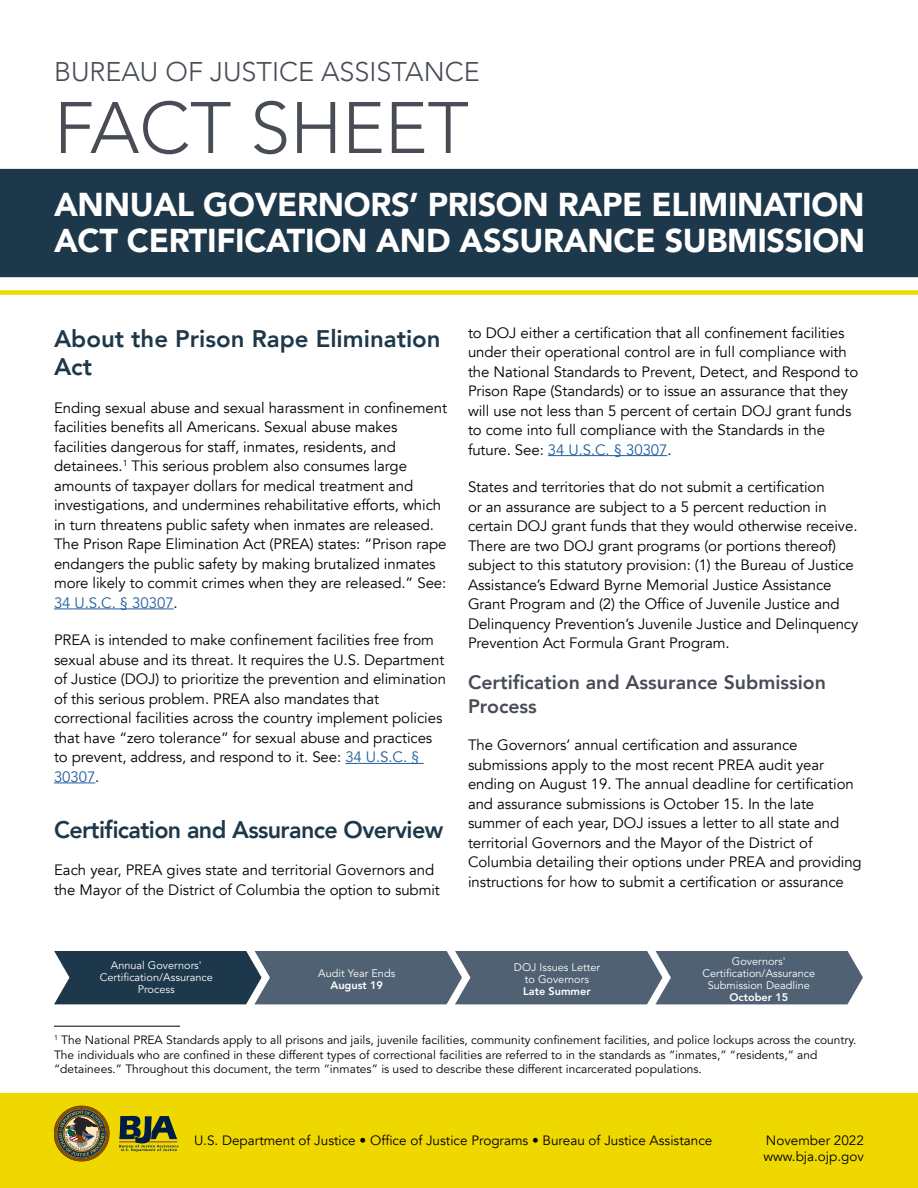
<style>
.page{position:relative;width:918px;height:1188px;background:#fff}
.page>*{position:absolute;margin:0;border:0;box-sizing:border-box;transform-origin:0 0}
.Program_Brief{font:300 72px "Avenir";color:#474c55}
.t1{font:900 33px/36px "Avenir";letter-spacing:-.01em;color:#fff}
.BJA{font:300 27px "Avenir";color:#474c55}
.L1_Head{font:800 24px "Avenir";letter-spacing:-.025em;color:#1e384b}
.L1_Head-2{font:800 24px/28.8px "Avenir";color:#1e384b}
.L2_Head{font:800 19.5px/23.4px "Avenir";color:#474c55}
.body_text{font:15px/19.5px "Avenir";letter-spacing:-.005em;color:#000}
.body_text-2{font:13.5px "Avenir";color:#000}
.foonotes{font:12px/14.4px "Avenir LT Std";color:#000}
.t2{font:10.95px/12px "Avenir LT Std";color:#fff;text-align:center}
.s1{color:#215e9e}
.s2{font-weight:800}
</style>
<div class="page">
<div style="left:0;top:1094px;width:918px;height:94px;background:#efd800"></div>
<div style="left:0;top:169px;width:918px;height:108px;background:#1e384b"></div>
<hr style="left:54px;top:609px;width:120px;height:1px;background:#215e9e">
<hr style="left:345px;top:763px;width:79px;height:1px;background:#215e9e">
<hr style="left:54px;top:783px;width:41px;height:1px;background:#215e9e">
<div style="left:0;top:290px;width:918px;height:5px;background:#efd800"></div>
<hr style="left:548px;top:455px;width:120px;height:1px;background:#215e9e">
<hr style="left:54px;top:1026px;width:126px;height:1px;background:#000">
<svg style="left:54px;top:951px;width:809px;height:53px;background:#4c5f71"></svg>
<svg style="left:54px;top:1106px;width:56px;height:55px"></svg>
<svg style="left:119px;top:1116px;width:59px;height:36px"></svg>
<p class="BJA" style="left:54px;top:56px;width:427px">BUREAU OF JUSTICE ASSISTANCE</p>
<p class="Program_Brief" style="left:54px;top:86px;width:416px">FACT SHEET</p>
<p class="t1" style="left:54px;top:186px;width:813px">ANNUAL GOVERNORS’ PRISON RAPE ELIMINATION<br>ACT CERTIFICATION AND ASSURANCE SUBMISSION</p>
<p class="L1_Head-2" style="left:54px;top:324px;width:388px">About the Prison Rape Elimination<br>Act</p>
<p class="body_text" style="left:54px;top:398px;width:395px">Ending sexual abuse and sexual harassment in confinement facilities benefits all Americans. Sexual abuse makes facilities dangerous for staff, inmates, residents, and detainees.<sup>1</sup> This serious problem also consumes large amounts of taxpayer dollars for medical treatment and investigations, and undermines rehabilitative efforts, which in turn threatens public safety when inmates are released.<br>The Prison Rape Elimination Act (PREA) states: “Prison rape endangers the public safety by making brutalized inmates more likely to commit crimes when they are released.” See:<br><span class="s1">34 U.S.C. § 30307</span>.</p>
<p class="body_text" style="left:54px;top:631px;width:394px">PREA is intended to make confinement facilities free from sexual abuse and its threat. It requires the U.S. Department of Justice (DOJ) to prioritize the prevention and elimination of this serious problem. PREA also mandates that correctional facilities across the country implement policies that have “zero tolerance” for sexual abuse and practices to prevent, address, and respond to it. See: <span class="s1">34 U.S.C. § 30307</span>.</p>
<p class="L1_Head" style="left:54px;top:811px;width:391px">Certification and Assurance Overview</p>
<p class="body_text" style="left:54px;top:860px;width:387px">Each year, PREA gives state and territorial Governors and the Mayor of the District of Columbia the option to submit</p>
<p class="body_text" style="left:468px;top:323px;width:392px">to DOJ either a certification that all confinement facilities under their operational control are in full compliance with the National Standards to Prevent, Detect, and Respond to Prison Rape (Standards) or to issue an assurance that they will use not less than 5 percent of certain DOJ grant funds to come into full compliance with the Standards in the future. See: <span class="s1">34 U.S.C. § 30307</span>.</p>
<p class="body_text" style="left:468px;top:477px;width:392px">States and territories that do not submit a certification<br>or an assurance are subject to a 5 percent reduction in certain DOJ grant funds that they would otherwise receive.<br>There are two DOJ grant programs (or portions thereof) subject to this statutory provision: (1) the Bureau of Justice Assistance’s Edward Byrne Memorial Justice Assistance Grant Program and (2) the Office of Juvenile Justice and Delinquency Prevention’s Juvenile Justice and Delinquency Prevention Act Formula Grant Program.</p>
<p class="L2_Head" style="left:468px;top:671px;width:359px">Certification and Assurance Submission<br>Process</p>
<p class="body_text" style="left:468px;top:736px;width:395px">The Governors’ annual certification and assurance submissions apply to the most recent PREA audit year ending on August 19. The annual deadline for certification and assurance submissions is October 15. In the late summer of each year, DOJ issues a letter to all state and territorial Governors and the Mayor of the District of Columbia detailing their options under PREA and providing instructions for how to submit a certification or assurance</p>
<p class="t2" style="left:100px;top:960px;width:114px">Annual Governors'<br>Certification/Assurance<br>Process</p>
<p class="t2" style="left:318px;top:968px;width:79px">Audit Year Ends<br><span class="s2">August 19</span></p>
<p class="t2" style="left:514px;top:962px;width:88px">DOJ Issues Letter to Governors<br><span class="s2">Late Summer</span></p>
<p class="t2" style="left:702px;top:955px;width:114px">Governors'<br>Certification/Assurance<br>Submission Deadline<br><span class="s2">October 15</span></p>
<p class="foonotes" style="left:54px;top:1033px;width:804px"><sup>1</sup> The National PREA Standards apply to all prisons and jails, juvenile facilities, community confinement facilities, and police lockups across the country.<br>The individuals who are confined in these different types of correctional facilities are referred to in the standards as “inmates,” “residents,” and “detainees.” Throughout this document, the term “inmates” is used to describe these different incarcerated populations.</p>
<p class="body_text-2" style="left:194px;top:1132px;width:520px">U.S. Department of Justice • Office of Justice Programs • Bureau of Justice Assistance</p>
<p class="body_text-2" style="left:766px;top:1132px;width:100px">November 2022</p>
<p class="body_text-2" style="left:763px;top:1149px;width:102px">www.bja.ojp.gov</p>
</div>
